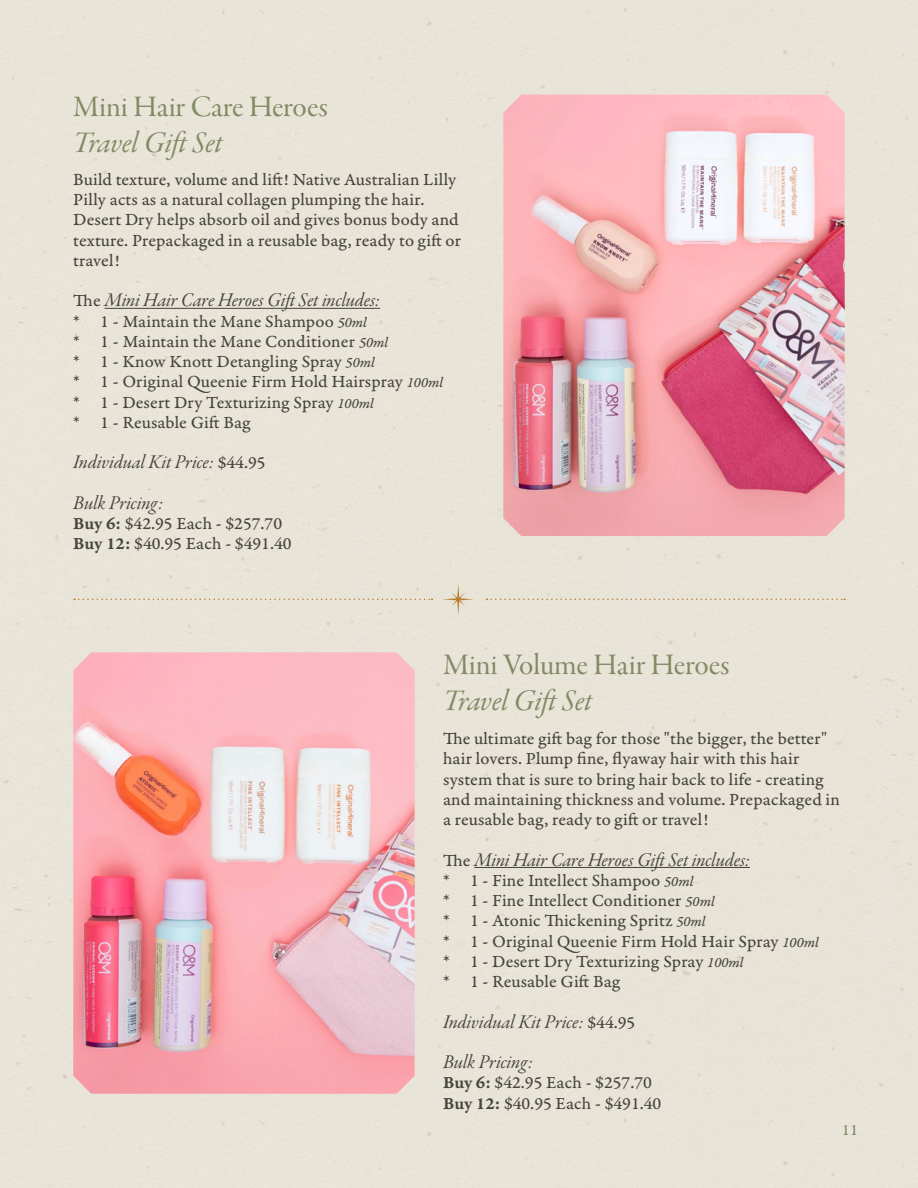
<style>
.page{position:relative;width:918px;height:1188px;background:#e8e4d7}
.page>*{position:absolute;margin:0;border:0;box-sizing:border-box;transform-origin:0 0}
.t1{font:30px "Garamond Premr Pro Subh";letter-spacing:-.005em;color:#828964}
.t2{font:30px "Garamond Premr Pro It Subh";color:#828964}
.t3{font:19.5px/40.5px "Garamond Premr Pro It Subh";color:#47443f}
.t4{font:18px/20.2px "Garamond Premr Pro Capt";letter-spacing:.005em;color:#47443f}
.t5{font:18px/20.2px "Garamond Premr Pro Capt";letter-spacing:.005em;color:#47453f}
.t6{font:16.5px "Garamond Premr Pro Capt";color:#838a64}
.s1{font-family:"Garamond Premr Pro Capt";font-size:18px}
.s2{font-family:"Garamond Premr Pro It Capt";font-size:15px}
.s3{font-family:"Garamond Premr Pro Smbd Capt";color:#47453f}
</style>
<div class="page">
<hr style="left:105px;top:308px;width:275px;height:1px;background:#47443f">
<img style="left:503px;top:95px;width:342px;height:441px">
<hr style="left:474px;top:867px;width:276px;height:1px;background:#47443f">
<svg style="left:443px;top:584px;width:31px;height:31px"></svg>
<svg style="left:74px;top:599px;width:358px;height:1px"></svg>
<svg style="left:487px;top:599px;width:358px;height:1px"></svg>
<img style="left:73px;top:652px;width:342px;height:442px">
<h1 class="t1" style="left:73px;top:89px;width:256px">Mini Hair Care Heroes</h1>
<h1 class="t2" style="left:73px;top:125px;width:151px">Travel Gift Set</h1>
<p class="t4" style="left:73px;top:170px;width:390px">Build texture, volume and lift! Native Australian Lilly Pilly acts as a natural collagen plumping the hair.<br>Desert Dry helps absorb oil and gives bonus body and texture. Prepackaged in a reusable bag, ready to gift or travel!</p>
<p class="t3" style="left:73px;top:281px;width:308px"><span class="s1">The</span> Mini Hair Care Heroes Gift Set includes:</p>
<p class="t5" style="left:73px;top:311px;width:371px">* 1 - Maintain the Mane Shampoo <span class="s2">50ml<br></span>* 1 - Maintain the Mane Conditioner <span class="s2">50ml<br></span>* 1 - Know Knott Detangling Spray <span class="s2">50ml<br></span>* 1 - Original Queenie Firm Hold Hairspray <span class="s2">100ml </span>* 1 - Desert Dry Texturizing Spray <span class="s2">100ml<br></span>* 1 - Reusable Gift Bag</p>
<p class="t3" style="left:73px;top:443px;width:194px">Individual Kit Price: <span class="s1">$44.95<br></span>Bulk Pricing:</p>
<p class="t4" style="left:73px;top:514px;width:220px"><span class="s3">Buy 6:</span> $42.95 Each - $257.70<br><span class="s3">Buy 12:</span> $40.95 Each - $491.40</p>
<h1 class="t1" style="left:443px;top:647px;width:288px">Mini Volume Hair Heroes</h1>
<h1 class="t2" style="left:443px;top:683px;width:151px">Travel Gift Set</h1>
<p class="t4" style="left:443px;top:729px;width:398px">The ultimate gift bag for those "the bigger, the better" hair lovers. Plump fine, flyaway hair with this hair system that is sure to bring hair back to life - creating and maintaining thickness and volume. Prepackaged in a reusable bag, ready to gift or travel!</p>
<p class="t3" style="left:443px;top:840px;width:308px"><span class="s1">The</span> Mini Hair Care Heroes Gift Set includes:</p>
<p class="t5" style="left:443px;top:870px;width:377px">* 1 - Fine Intellect Shampoo <span class="s2">50ml<br></span>* 1 - Fine Intellect Conditioner <span class="s2">50ml<br></span>* 1 - Atonic Thickening Spritz <span class="s2">50ml<br></span>* 1 - Original Queenie Firm Hold Hair Spray <span class="s2">100ml </span>* 1 - Desert Dry Texturizing Spray <span class="s2">100ml<br></span>* 1 - Reusable Gift Bag</p>
<p class="t3" style="left:443px;top:1002px;width:194px">Individual Kit Price: <span class="s1">$44.95<br></span>Bulk Pricing:</p>
<p class="t4" style="left:443px;top:1073px;width:220px"><span class="s3">Buy 6:</span> $42.95 Each - $257.70<br><span class="s3">Buy 12:</span> $40.95 Each - $491.40</p>
<p class="t6" style="left:842px;top:1120px;width:18px">11</p>
</div>
